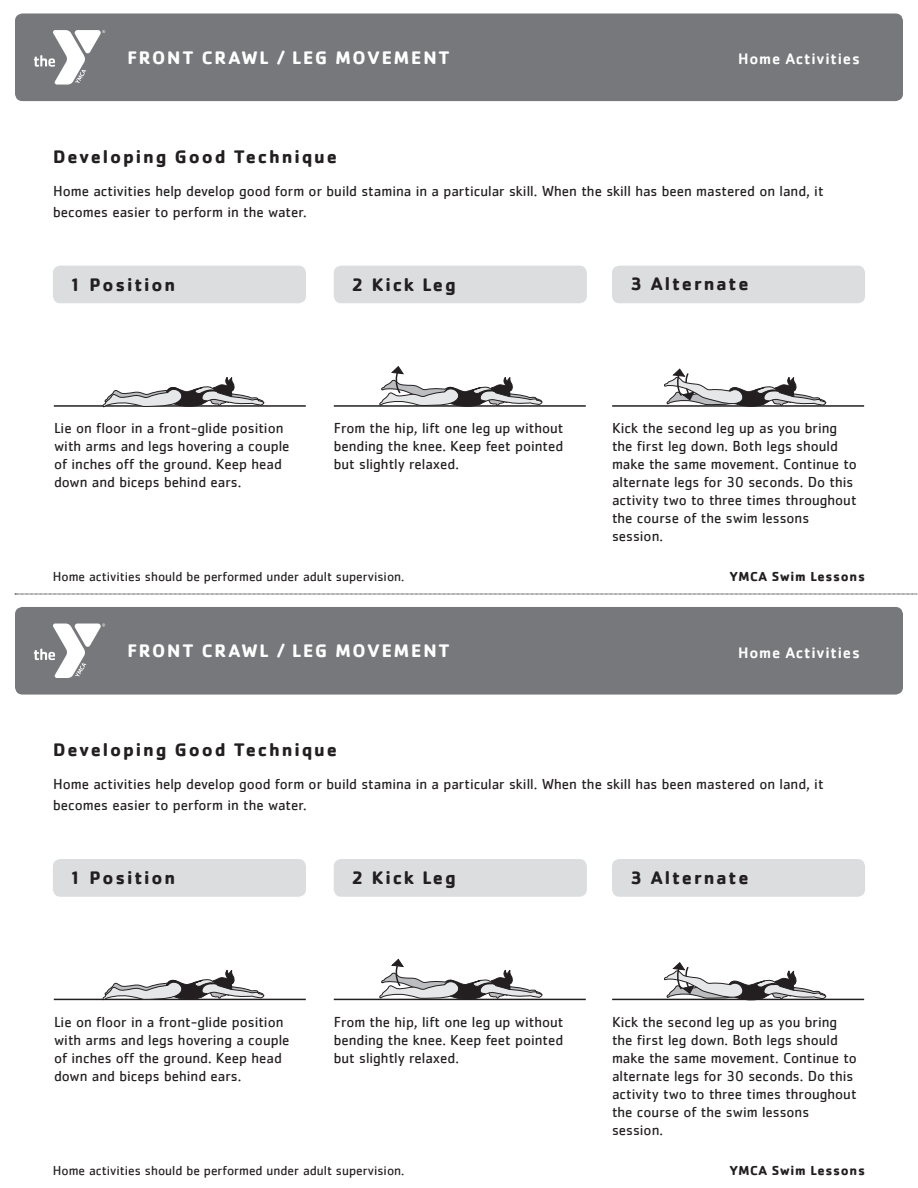
<style>
.page{position:relative;width:918px;height:1188px;background:#fff}
.page>*{position:absolute;margin:0;border:0;box-sizing:border-box;transform-origin:0 0}
.t1{font:700 18.75px "Cachet";letter-spacing:.1em;color:#231f20}
.t2{font:700 18.75px "Cachet";letter-spacing:.1em;color:#fff}
.t3{font:500 15.75px "Cachet";letter-spacing:.05em;color:#fff}
.t4{font:15px/18px "Cachet";color:#231f20}
.t5{font:13.5px "Cachet";color:#231f20}
.t6{font:700 13.5px "Cachet";letter-spacing:.05em;color:#231f20}
</style>
<div class="page">
<div style="left:15px;top:13px;width:888px;height:88px;background:#76787b;border-radius:8px"></div>
<div style="left:53px;top:266px;width:253px;height:37px;background:#dcdddf;border-radius:8px"></div>
<div style="left:334px;top:266px;width:253px;height:37px;background:#dcdddf;border-radius:8px"></div>
<div style="left:612px;top:266px;width:253px;height:37px;background:#dcdddf;border-radius:8px"></div>
<svg style="left:34px;top:30px;width:71px;height:55px"></svg>
<hr style="left:54px;top:405px;width:252px;height:2px;background:#231f20">
<hr style="left:334px;top:405px;width:252px;height:2px;background:#231f20">
<hr style="left:612px;top:405px;width:252px;height:2px;background:#231f20">
<div style="left:15px;top:607px;width:888px;height:88px;background:#76787b;border-radius:8px"></div>
<div style="left:53px;top:859px;width:253px;height:38px;background:#dcdddf;border-radius:8px"></div>
<div style="left:334px;top:859px;width:253px;height:38px;background:#dcdddf;border-radius:8px"></div>
<div style="left:612px;top:859px;width:253px;height:38px;background:#dcdddf;border-radius:8px"></div>
<svg style="left:34px;top:624px;width:71px;height:54px"></svg>
<hr style="left:54px;top:999px;width:252px;height:1px;background:#231f20">
<hr style="left:334px;top:999px;width:252px;height:1px;background:#231f20">
<hr style="left:612px;top:999px;width:252px;height:1px;background:#231f20">
<svg style="left:15px;top:594px;width:903px;height:1px"></svg>
<svg style="left:103px;top:377px;width:163px;height:31px"></svg>
<svg style="left:380px;top:366px;width:164px;height:41px"></svg>
<svg style="left:664px;top:369px;width:164px;height:38px"></svg>
<svg style="left:664px;top:962px;width:164px;height:39px"></svg>
<svg style="left:103px;top:970px;width:163px;height:31px"></svg>
<svg style="left:380px;top:959px;width:164px;height:42px"></svg>
<p class="t2" style="left:127px;top:45px;width:324px">FRONT CRAWL / LEG MOVEMENT</p>
<p class="t3" style="left:738px;top:49px;width:123px">Home Activities</p>
<p class="t1" style="left:53px;top:144px;width:286px">Developing Good Technique</p>
<p class="t4" style="left:53px;top:180px;width:772px;line-height:21px">Home activities help develop good form or build stamina in a particular skill. When the skill has been mastered on land, it becomes easier to perform in the water.</p>
<p class="t1" style="left:70px;top:273px;width:107px">1 Position</p>
<p class="t1" style="left:352px;top:273px;width:106px">2 Kick Leg</p>
<p class="t1" style="left:631px;top:272px;width:120px">3 Alternate</p>
<p class="t4" style="left:54px;top:419px;width:237px">Lie on floor in a front-glide position with arms and legs hovering a couple of inches off the ground. Keep head down and biceps behind ears.</p>
<p class="t4" style="left:334px;top:419px;width:231px;text-align:justify">From the hip, lift one leg up without bending the knee. Keep feet pointed but slightly relaxed.</p>
<p class="t4" style="left:612px;top:419px;width:246px">Kick the second leg up as you bring the first leg down. Both legs should make the same movement. Continue to alternate legs for 30 seconds. Do this activity two to three times throughout the course of the swim lessons session.</p>
<p class="t5" style="left:53px;top:568px;width:353px">Home activities should be performed under adult supervision.</p>
<p class="t6" style="left:729px;top:567px;width:137px">YMCA Swim Lessons</p>
<p class="t2" style="left:127px;top:639px;width:324px">FRONT CRAWL / LEG MOVEMENT</p>
<p class="t3" style="left:738px;top:643px;width:123px">Home Activities</p>
<p class="t1" style="left:53px;top:738px;width:286px">Developing Good Technique</p>
<p class="t4" style="left:53px;top:774px;width:772px;line-height:21px">Home activities help develop good form or build stamina in a particular skill. When the skill has been mastered on land, it becomes easier to perform in the water.</p>
<p class="t1" style="left:70px;top:866px;width:107px">1 Position</p>
<p class="t1" style="left:352px;top:866px;width:106px">2 Kick Leg</p>
<p class="t1" style="left:631px;top:865px;width:120px">3 Alternate</p>
<p class="t4" style="left:54px;top:1012px;width:237px">Lie on floor in a front-glide position with arms and legs hovering a couple of inches off the ground. Keep head down and biceps behind ears.</p>
<p class="t4" style="left:334px;top:1012px;width:231px;text-align:justify">From the hip, lift one leg up without bending the knee. Keep feet pointed but slightly relaxed.</p>
<p class="t5" style="left:53px;top:1163px;width:353px">Home activities should be performed under adult supervision.</p>
<p class="t4" style="left:612px;top:1012px;width:246px">Kick the second leg up as you bring the first leg down. Both legs should make the same movement. Continue to alternate legs for 30 seconds. Do this activity two to three times throughout the course of the swim lessons session.</p>
<p class="t6" style="left:729px;top:1162px;width:137px">YMCA Swim Lessons</p>
</div>
